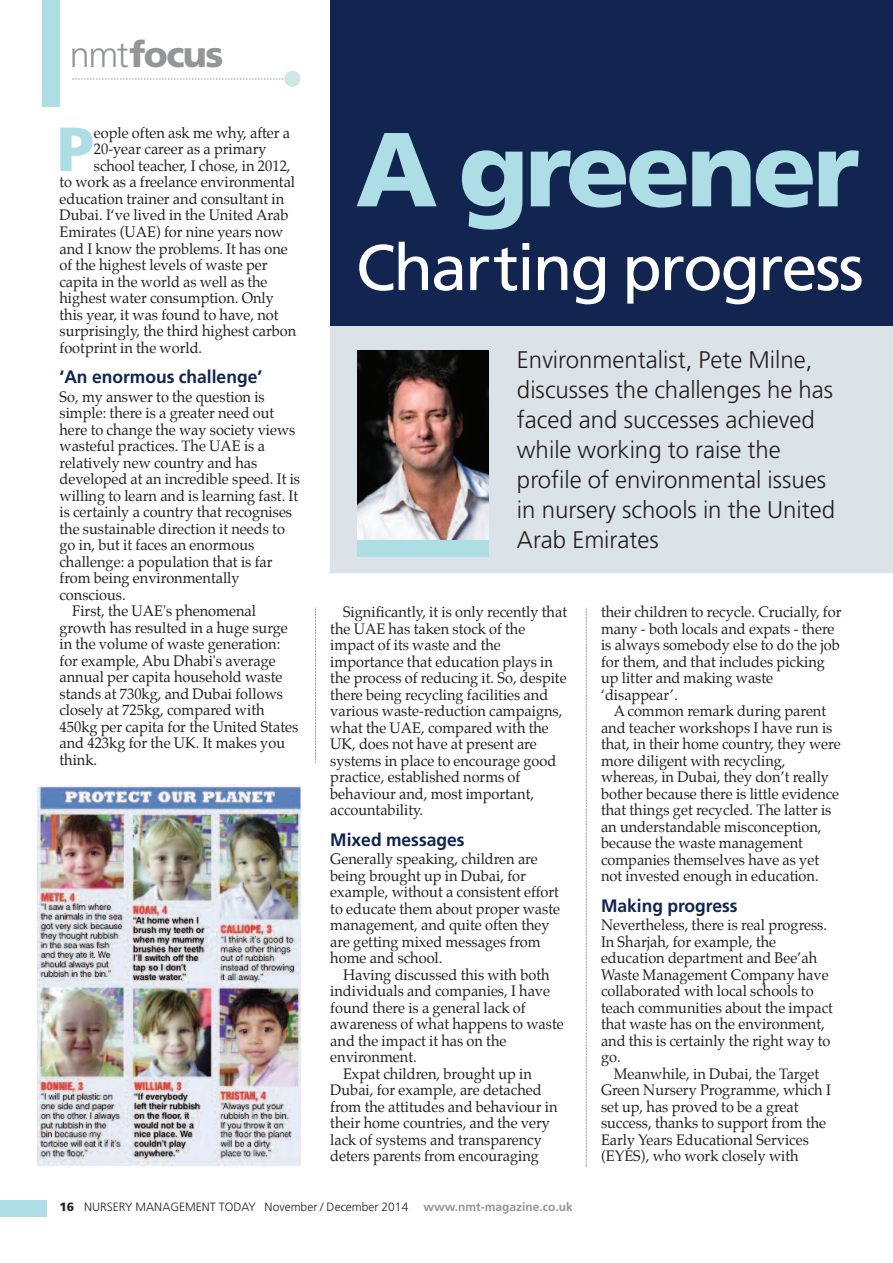
<style>
.page{position:relative;width:893px;height:1263px;background:#fff}
.page>*{position:absolute;margin:0;border:0;box-sizing:border-box;transform-origin:0 0}
.t1{font:900 105px "Frutiger";letter-spacing:-.035em;color:#addee5}
.t2{font:64.5px "Frutiger";letter-spacing:-.035em;color:#fff}
.t3{font:900 62.1px "Frutiger";color:#addee5}
.t4{font:900 36px "Frutiger";letter-spacing:-.045em;color:#939598}
.t5{font:300 24px/30px "Frutiger";color:#231f20}
.t6{font:700 18px "Frutiger";color:#112550}
.t7{font:15px/16.5px "Palatino";color:#231f20}
.t8{font:300 12px "Frutiger";color:#231f20}
.s1{font-weight:300}
.s2{font-weight:900}
.s3{font-weight:700;color:#939598}
</style>
<div class="page">
<div style="left:330px;top:326px;width:563px;height:247px;background:#dbe3e8"></div>
<div style="left:330px;top:0;width:563px;height:326px;background:#112550"></div>
<svg style="left:72px;top:78px;width:212px;height:2px"></svg>
<div style="left:284px;top:71px;width:16px;height:16px;background:#cce9e6;border-radius:50%"></div>
<div style="left:43px;top:0;width:17px;height:106px;background:#addee5"></div>
<div style="left:0;top:1200px;width:47px;height:17px;background:#addee5"></div>
<img style="left:357px;top:350px;width:132px;height:190px">
<div style="left:357px;top:540px;width:132px;height:17px;background:#addee5"></div>
<img style="left:37px;top:785px;width:263px;height:382px">
<svg style="left:315px;top:608px;width:1px;height:155px"></svg>
<svg style="left:586px;top:608px;width:1px;height:559px"></svg>
<h3 class="t4" style="left:70px;top:40px;width:155px"><span class="s1">nmt</span>focus</h3>
<h3 class="t3" style="left:57px;top:124px;width:38px">P</h3>
<p class="t7" style="left:94px;top:126px;width:198px">eople often ask me why, after a</p>
<p class="t7" style="left:94px;top:142px;width:174px">20-year career as a primary</p>
<p class="t7" style="left:94px;top:159px;width:198px">school teacher, I chose, in 2012,</p>
<p class="t7" style="left:60px;top:175px;width:237px">to work as a freelance environmental</p>
<p class="t7" style="left:60px;top:192px;width:226px">education trainer and consultant in</p>
<p class="t7" style="left:60px;top:208px;width:230px">Dubai. I‘ve lived in the United Arab</p>
<p class="t7" style="left:60px;top:225px;width:225px">Emirates (UAE) for nine years now</p>
<p class="t7" style="left:60px;top:241px;width:230px">and I know the problems. It has one</p>
<p class="t7" style="left:60px;top:258px;width:210px">of the highest levels of waste per</p>
<p class="t7" style="left:60px;top:274px;width:210px">capita in the world as well as the</p>
<p class="t7" style="left:60px;top:291px;width:216px">highest water consumption. Only</p>
<p class="t7" style="left:60px;top:307px;width:221px">this year, it was found to have, not</p>
<p class="t7" style="left:60px;top:324px;width:238px">surprisingly, the third highest carbon</p>
<p class="t7" style="left:60px;top:340px;width:144px">footprint in the world.</p>
<p class="t6" style="left:60px;top:370px;width:204px">‘An enormous challenge’</p>
<p class="t7" style="left:60px;top:389px;width:207px">So, my answer to the question is</p>
<p class="t7" style="left:60px;top:406px;width:216px">simple: there is a greater need out</p>
<p class="t7" style="left:60px;top:422px;width:237px">here to change the way society views</p>
<p class="t7" style="left:60px;top:439px;width:207px">wasteful practices. The UAE is a</p>
<p class="t7" style="left:60px;top:455px;width:199px">relatively new country and has</p>
<p class="t7" style="left:60px;top:472px;width:242px">developed at an incredible speed. It is</p>
<p class="t7" style="left:60px;top:488px;width:240px">willing to learn and is learning fast. It</p>
<p class="t7" style="left:60px;top:505px;width:234px">is certainly a country that recognises</p>
<p class="t7" style="left:60px;top:521px;width:227px">the sustainable direction it needs to</p>
<p class="t7" style="left:60px;top:538px;width:196px">go in, but it faces an enormous</p>
<p class="t7" style="left:60px;top:554px;width:214px">challenge: a population that is far</p>
<p class="t7" style="left:60px;top:571px;width:182px">from being environmentally</p>
<p class="t7" style="left:60px;top:587px;width:68px">conscious.</p>
<p class="t7" style="left:72px;top:604px;width:185px">First, the UAE's phenomenal</p>
<p class="t7" style="left:60px;top:620px;width:230px">growth has resulted in a huge surge</p>
<p class="t7" style="left:60px;top:637px;width:222px">in the volume of waste generation:</p>
<p class="t7" style="left:60px;top:653px;width:218px">for example, Abu Dhabi's average</p>
<p class="t7" style="left:60px;top:670px;width:224px">annual per capita household waste</p>
<p class="t7" style="left:60px;top:686px;width:225px">stands at 730kg, and Dubai follows</p>
<p class="t7" style="left:60px;top:703px;width:207px">closely at 725kg, compared with</p>
<p class="t7" style="left:60px;top:719px;width:240px">450kg per capita for the United States</p>
<p class="t7" style="left:60px;top:736px;width:227px">and 423kg for the UK. It makes you</p>
<p class="t7" style="left:60px;top:752px;width:39px">think.</p>
<h1 class="t1" style="left:356px;top:128px;width:505px">A greener</h1>
<h2 class="t2" style="left:356px;top:242px;width:510px">Charting progress</h2>
<h3 class="t5" style="left:517px;top:347px;width:319px">Environmentalist, Pete Milne, discusses the challenges he has faced and successes achieved while working to raise the profile of environmental issues in nursery schools in the United<br>Arab Emirates</h3>
<p class="t7" style="left:330px;top:605px;width:238px;text-indent:13px">Significantly, it is only recently that the UAE has taken stock of the impact of its waste and the importance that education plays in the process of reducing it. So, despite there being recycling facilities and various waste-reduction campaigns, what the UAE, compared with the<br>UK, does not have at present are systems in place to encourage good practice, established norms of behaviour and, most important, accountability.</p>
<p class="t6" style="left:330px;top:832px;width:136px">Mixed messages</p>
<p class="t7" style="left:330px;top:852px;width:231px">Generally speaking, children are being brought up in Dubai, for example, without a consistent effort to educate them about proper waste management, and quite often they are getting mixed messages from home and school.</p>
<p class="t7" style="left:343px;top:967px;width:208px">Having discussed this with both</p>
<p class="t7" style="left:330px;top:984px;width:221px">individuals and companies, I have</p>
<p class="t7" style="left:330px;top:1000px;width:197px">found there is a general lack of</p>
<p class="t7" style="left:330px;top:1017px;width:235px">awareness of what happens to waste</p>
<p class="t7" style="left:330px;top:1033px;width:178px">and the impact it has on the</p>
<p class="t7" style="left:330px;top:1050px;width:88px">environment.</p>
<p class="t7" style="left:343px;top:1066px;width:190px">Expat children, brought up in</p>
<p class="t7" style="left:330px;top:1083px;width:213px">Dubai, for example, are detached</p>
<p class="t7" style="left:330px;top:1099px;width:229px">from the attitudes and behaviour in</p>
<p class="t7" style="left:330px;top:1116px;width:221px">their home countries, and the very</p>
<p class="t7" style="left:330px;top:1132px;width:213px">lack of systems and transparency</p>
<p class="t7" style="left:330px;top:1149px;width:210px">deters parents from encouraging</p>
<p class="t7" style="left:601px;top:605px;width:242px">their children to recycle. Crucially, for many - both locals and expats - there is always somebody else to do the job for them, and that includes picking up litter and making waste ‘disappear’.</p>
<p class="t7" style="left:601px;top:704px;width:241px;text-indent:13px">A common remark during parent and teacher workshops I have run is that, in their home country, they were more diligent with recycling, whereas, in Dubai, they don’t really bother because there is little evidence that things get recycled. The latter is an understandable misconception, because the waste management companies themselves have as yet not invested enough in education.</p>
<p class="t6" style="left:601px;top:898px;width:138px">Making progress</p>
<p class="t7" style="left:601px;top:918px;width:233px">Nevertheless, there is real progress.<br>In Sharjah, for example, the education department and Bee’ah<br>Waste Management Company have collaborated with local schools to teach communities about the impact that waste has on the environment, and this is certainly the right way to go.</p>
<p class="t7" style="left:601px;top:1066px;width:231px;text-indent:13px">Meanwhile, in Dubai, the Target<br>Green Nursery Programme, which I set up, has proved to be a great success, thanks to support from the<br>Early Years Educational Services (EYES), who work closely with</p>
<p class="t8" style="left:60px;top:1202px;width:515px"><span class="s2">16</span> NURSERY MANAGEMENT TODAY November / December 2014 <span class="s3">www.nmt-magazine.co.uk</span></p>
</div>
